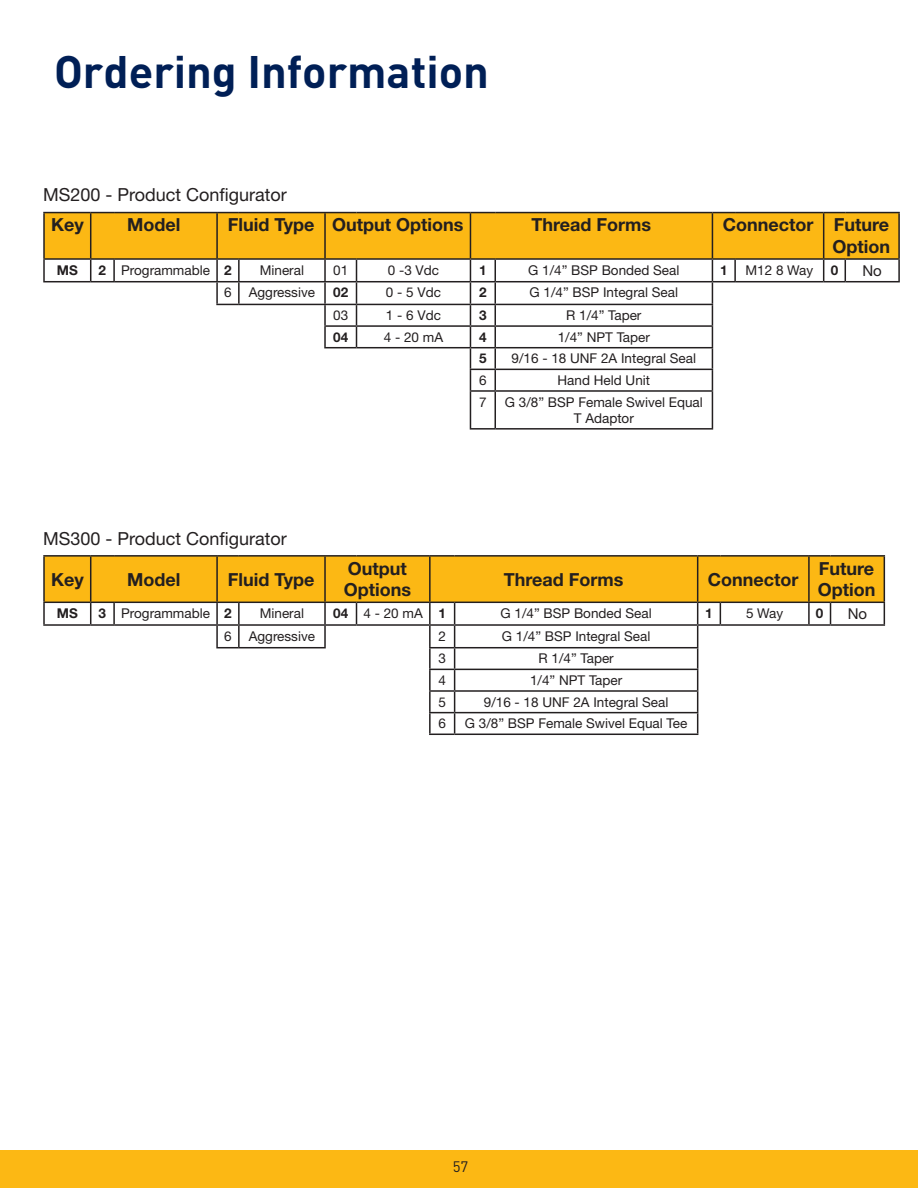
<style>
.page{position:relative;width:918px;height:1188px;background:#fff}
.page>*{position:absolute;margin:0;border:0;box-sizing:border-box;transform-origin:0 0}
.t1{font:700 45px "DINOT";color:#001f56}
.t2{font:700 18px/21.6px "Helvetica Neue LT Std";color:#231f20}
.t3{font:18px "Helvetica Neue LT Std";color:#231f20}
.t4{font:15px "Helvetica Neue LT Std";color:#231f20}
.t5{font:15px "DINOT";color:#231f20}
.t6{font:13.5px/16.2px "Helvetica Neue LT Std";color:#231f20;text-align:center}
.t7{font:700 13.5px "Helvetica Neue LT Std";color:#231f20}
.s1{font-weight:700}
</style>
<div class="page">
<div style="left:0;top:1150px;width:918px;height:38px;background:#fcb814"></div>
<hr style="left:43px;top:212px;width:48px;height:1px;background:#231f20">
<hr style="left:43px;top:213px;width:2px;height:45px;background:#231f20">
<hr style="left:845px;top:212px;width:55px;height:1px;background:#231f20">
<hr style="left:898px;top:213px;width:2px;height:45px;background:#231f20">
<hr style="left:43px;top:258px;width:48px;height:2px;background:#231f20">
<hr style="left:43px;top:260px;width:2px;height:21px;background:#231f20">
<hr style="left:845px;top:258px;width:55px;height:2px;background:#231f20">
<hr style="left:898px;top:260px;width:2px;height:21px;background:#231f20">
<hr style="left:470px;top:390px;width:25px;height:2px;background:#231f20">
<hr style="left:495px;top:390px;width:218px;height:2px;background:#231f20">
<hr style="left:495px;top:392px;width:1px;height:36px;background:#231f20">
<hr style="left:470px;top:428px;width:25px;height:2px;background:#231f20">
<hr style="left:495px;top:428px;width:218px;height:2px;background:#231f20">
<hr style="left:43px;top:281px;width:48px;height:1px;background:#231f20">
<hr style="left:470px;top:392px;width:1px;height:36px;background:#231f20">
<hr style="left:845px;top:281px;width:55px;height:1px;background:#231f20">
<svg style="left:44px;top:212px;width:855px;height:178px"></svg>
<hr style="left:712px;top:392px;width:1px;height:36px;background:#231f20">
<hr style="left:43px;top:555px;width:48px;height:2px;background:#231f20">
<hr style="left:43px;top:557px;width:2px;height:45px;background:#231f20">
<hr style="left:91px;top:555px;width:23px;height:2px;background:#231f20">
<hr style="left:114px;top:555px;width:103px;height:2px;background:#231f20">
<hr style="left:217px;top:555px;width:22px;height:2px;background:#231f20">
<hr style="left:239px;top:555px;width:86px;height:2px;background:#231f20">
<hr style="left:325px;top:555px;width:32px;height:2px;background:#231f20">
<hr style="left:357px;top:555px;width:73px;height:2px;background:#231f20">
<hr style="left:430px;top:555px;width:25px;height:2px;background:#231f20">
<hr style="left:455px;top:555px;width:243px;height:2px;background:#231f20">
<hr style="left:698px;top:555px;width:22px;height:2px;background:#231f20">
<hr style="left:720px;top:555px;width:89px;height:2px;background:#231f20">
<hr style="left:809px;top:555px;width:22px;height:2px;background:#231f20">
<hr style="left:831px;top:555px;width:54px;height:2px;background:#231f20">
<hr style="left:43px;top:602px;width:48px;height:1px;background:#231f20">
<hr style="left:43px;top:603px;width:2px;height:21px;background:#231f20">
<hr style="left:43px;top:624px;width:48px;height:2px;background:#231f20">
<svg style="left:44px;top:556px;width:841px;height:179px"></svg>
<hr style="left:325px;top:624px;width:32px;height:2px;background:#231f20">
<hr style="left:324px;top:626px;width:2px;height:21px;background:#231f20">
<hr style="left:357px;top:624px;width:73px;height:2px;background:#231f20">
<hr style="left:429px;top:626px;width:2px;height:21px;background:#231f20">
<hr style="left:429px;top:648px;width:2px;height:21px;background:#231f20">
<hr style="left:429px;top:670px;width:2px;height:20px;background:#231f20">
<h1 class="t1" style="left:54px;top:42px;width:437px">Ordering Information</h1>
<h2 class="t3" style="left:43px;top:184px;width:245px">MS200 - Product Configurator</h2>
<h2 class="t2" style="left:51px;top:214px;width:34px">Key</h2>
<h2 class="t2" style="left:127px;top:214px;width:55px">Model</h2>
<h2 class="t2" style="left:228px;top:214px;width:237px">Fluid Type Output Options</h2>
<h2 class="t2" style="left:532px;top:214px;width:121px">Thread Forms</h2>
<h2 class="t2" style="left:723px;top:214px;width:169px;text-align:right">Connector Future<br>Option</h2>
<p class="t7" style="left:57px;top:261px;width:23px">MS</p>
<p class="t6" style="left:99px;top:262px;width:135px"><span class="s1">2</span> Programmable <span class="s1">2</span></p>
<p class="t6" style="left:260px;top:262px;width:46px">Mineral</p>
<p class="t6" style="left:333px;top:262px;width:17px">01</p>
<p class="t6" style="left:388px;top:262px;width:53px">0 -3 Vdc</p>
<p class="t7" style="left:479px;top:261px;width:9px">1</p>
<p class="t6" style="left:528px;top:262px;width:153px">G 1/4” BSP Bonded Seal</p>
<p class="t7" style="left:720px;top:261px;width:9px">1</p>
<p class="t6" style="left:746px;top:262px;width:69px">M12 8 Way</p>
<p class="t7" style="left:831px;top:261px;width:9px">0</p>
<p class="t4" style="left:862px;top:261px;width:21px">No</p>
<p class="t6" style="left:224px;top:284px;width:9px">6</p>
<p class="t6" style="left:249px;top:284px;width:68px">Aggressive</p>
<p class="t7" style="left:333px;top:284px;width:17px">02</p>
<p class="t6" style="left:386px;top:284px;width:57px">0 - 5 Vdc</p>
<p class="t7" style="left:479px;top:284px;width:9px">2</p>
<p class="t6" style="left:530px;top:284px;width:150px">G 1/4” BSP Integral Seal</p>
<p class="t6" style="left:333px;top:307px;width:17px">03</p>
<p class="t6" style="left:386px;top:307px;width:57px">1 - 6 Vdc</p>
<p class="t7" style="left:479px;top:307px;width:9px">3</p>
<p class="t6" style="left:566px;top:307px;width:77px">R 1/4” Taper</p>
<p class="t7" style="left:333px;top:329px;width:17px">04</p>
<p class="t6" style="left:384px;top:329px;width:61px">4 - 20 mA</p>
<p class="t7" style="left:479px;top:329px;width:9px">4</p>
<p class="t6" style="left:558px;top:329px;width:94px">1/4” NPT Taper</p>
<p class="t7" style="left:479px;top:350px;width:9px">5</p>
<p class="t6" style="left:512px;top:350px;width:186px">9/16 - 18 UNF 2A Integral Seal</p>
<p class="t6" style="left:479px;top:372px;width:9px">6</p>
<p class="t6" style="left:558px;top:372px;width:94px">Hand Held Unit</p>
<p class="t6" style="left:479px;top:394px;width:9px">7</p>
<p class="t6" style="left:505px;top:394px;width:200px">G 3/8” BSP Female Swivel Equal<br>T Adaptor</p>
<h2 class="t3" style="left:43px;top:528px;width:245px">MS300 - Product Configurator</h2>
<h2 class="t2" style="left:51px;top:568px;width:34px">Key</h2>
<h2 class="t2" style="left:127px;top:568px;width:55px">Model</h2>
<h2 class="t2" style="left:228px;top:568px;width:88px">Fluid Type</h2>
<h2 class="t2" style="left:344px;top:557px;width:69px">Output<br>Options</h2>
<h2 class="t2" style="left:504px;top:568px;width:121px">Thread Forms</h2>
<h2 class="t2" style="left:708px;top:568px;width:92px">Connector</h2>
<h2 class="t2" style="left:818px;top:557px;width:59px">Future<br>Option</h2>
<p class="t7" style="left:57px;top:605px;width:23px">MS</p>
<p class="t6" style="left:99px;top:605px;width:135px"><span class="s1">3</span> Programmable <span class="s1">2</span></p>
<p class="t6" style="left:260px;top:605px;width:46px">Mineral</p>
<p class="t6" style="left:333px;top:605px;width:114px"><span class="s1">04</span> 4 - 20 mA <span class="s1">1</span></p>
<p class="t6" style="left:501px;top:605px;width:153px">G 1/4” BSP Bonded Seal</p>
<p class="t7" style="left:705px;top:605px;width:9px">1</p>
<p class="t6" style="left:746px;top:605px;width:39px">5 Way</p>
<p class="t7" style="left:816px;top:605px;width:9px">0</p>
<p class="t4" style="left:848px;top:605px;width:21px">No</p>
<p class="t6" style="left:224px;top:628px;width:9px">6</p>
<p class="t6" style="left:249px;top:628px;width:68px">Aggressive</p>
<p class="t6" style="left:438px;top:628px;width:9px">2</p>
<p class="t6" style="left:502px;top:628px;width:150px">G 1/4” BSP Integral Seal</p>
<p class="t6" style="left:438px;top:650px;width:9px">3</p>
<p class="t6" style="left:539px;top:650px;width:77px">R 1/4” Taper</p>
<p class="t6" style="left:438px;top:672px;width:9px">4</p>
<p class="t6" style="left:530px;top:672px;width:94px">1/4” NPT Taper</p>
<p class="t6" style="left:438px;top:694px;width:9px">5</p>
<p class="t6" style="left:484px;top:694px;width:186px">9/16 - 18 UNF 2A Integral Seal</p>
<p class="t6" style="left:438px;top:715px;width:9px">6</p>
<p class="t6" style="left:465px;top:715px;width:224px">G 3/8” BSP Female Swivel Equal Tee</p>
<p class="t5" style="left:453px;top:1156px;width:17px">57</p>
</div>
